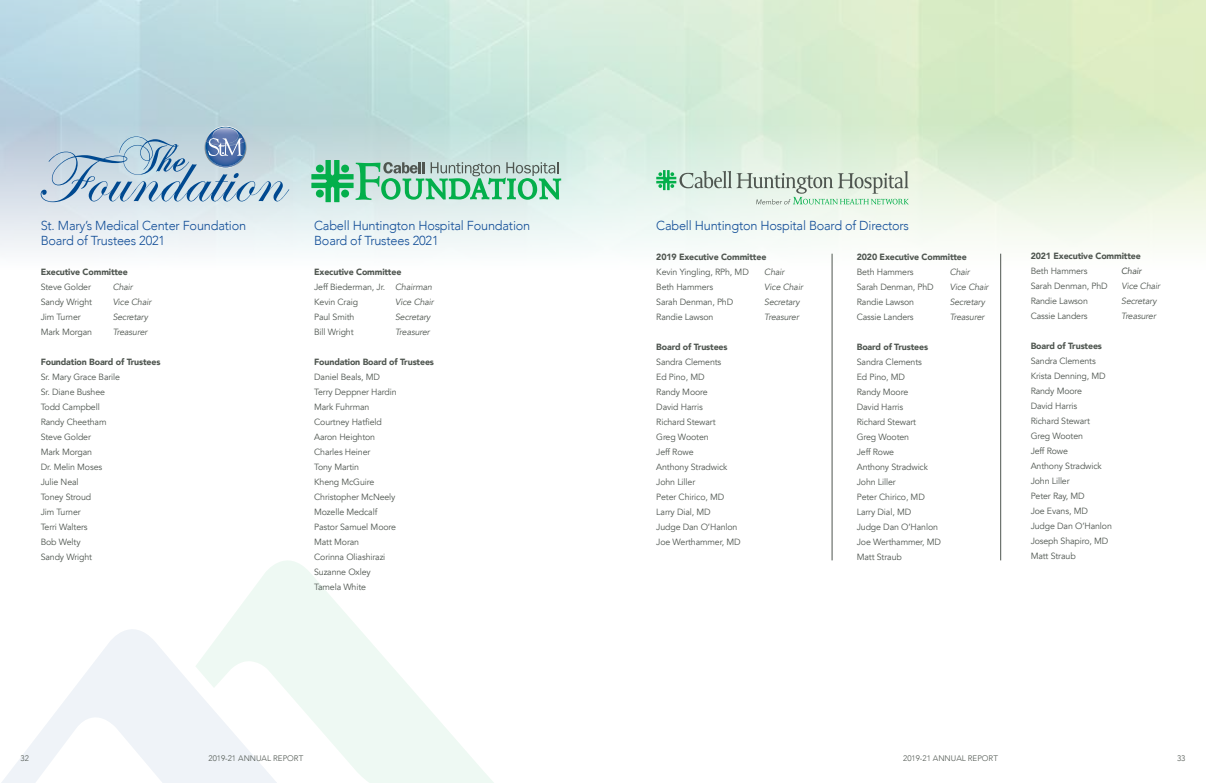
<style>
.page{position:relative;width:1206px;height:783px;background:#fff}
.page>*{position:absolute;margin:0;border:0;box-sizing:border-box;transform-origin:0 0}
.t1{font:300 13px/15px "Avenir";letter-spacing:-.015em;color:#114d97}
.t2{font:9px/15px "Avenir";letter-spacing:-.015em;color:#4f5650}
.t3{font:900 9px "Avenir";letter-spacing:-.015em;color:#4f5650}
.t4{font:italic 9px "Avenir";letter-spacing:-.015em;color:#4f5650}
.t5{font:italic 9px "Avenir";letter-spacing:-.015em;color:#4f5650}
.t6{font:300 8px "Avenir";color:#4f5650}
.s1{font-weight:900}
.s2{font-style:italic}
</style>
<div class="page">
<svg style="left:1px;top:629px;width:194px;height:154px"></svg>
<svg style="left:195px;top:561px;width:299px;height:222px"></svg>
<svg style="left:41px;top:126px;width:248px;height:76px;background:#aac3d5"></svg>
<svg style="left:311px;top:160px;width:250px;height:42px;background:#8fcdaf"></svg>
<hr style="left:832px;top:254px;width:1px;height:306px;background:#4f5650">
<hr style="left:1000px;top:254px;width:1px;height:306px;background:#4f5650">
<svg style="left:656px;top:170px;width:253px;height:34px;background:#c8dccc"></svg>
<h1 class="t1" style="left:41px;top:218px;width:207px">St. Mary’s Medical Center Foundation<br>Board of Trustees 2021</h1>
<p class="t3" style="left:41px;top:264px;width:89px">Executive Committee</p>
<p class="t2" style="left:41px;top:279px;width:52px">Steve Golder</p>
<p class="t4" style="left:113px;top:281px;width:22px">Chair</p>
<p class="t2" style="left:41px;top:294px;width:53px">Sandy Wright</p>
<p class="t4" style="left:113px;top:296px;width:40px">Vice Chair</p>
<p class="t2" style="left:41px;top:309px;width:42px">Jim Turner</p>
<p class="t4" style="left:113px;top:311px;width:37px">Secretary</p>
<p class="t2" style="left:41px;top:324px;width:53px">Mark Morgan</p>
<p class="t4" style="left:113px;top:326px;width:36px">Treasurer</p>
<p class="t3" style="left:41px;top:354px;width:121px">Foundation Board of Trustees</p>
<p class="t2" style="left:41px;top:369px;width:81px">Sr. Mary Grace Barile<br>Sr. Diane Bushee<br>Todd Campbell<br>Randy Cheetham<br>Steve Golder<br>Mark Morgan<br>Dr. Melin Moses<br>Julie Neal<br>Toney Stroud<br>Jim Turner<br>Terri Walters<br>Bob Welty<br>Sandy Wright</p>
<h1 class="t1" style="left:314px;top:218px;width:218px">Cabell Huntington Hospital Foundation<br>Board of Trustees 2021</h1>
<p class="t2" style="left:314px;top:264px;width:119px"><span class="s1">Executive Committee<br></span>Jeff Biederman, Jr. <span class="s2">Chairman<br></span>Kevin Craig</p>
<p class="t4" style="left:395px;top:296px;width:40px">Vice Chair</p>
<p class="t2" style="left:314px;top:309px;width:42px">Paul Smith</p>
<p class="t4" style="left:395px;top:311px;width:37px">Secretary</p>
<p class="t2" style="left:314px;top:324px;width:41px">Bill Wright</p>
<p class="t4" style="left:395px;top:326px;width:36px">Treasurer</p>
<p class="t3" style="left:314px;top:354px;width:121px">Foundation Board of Trustees</p>
<p class="t2" style="left:314px;top:369px;width:84px">Daniel Beals, MD<br>Terry Deppner Hardin<br>Mark Fuhrman<br>Courtney Hatfield<br>Aaron Heighton<br>Charles Heiner<br>Tony Martin<br>Kheng McGuire<br>Christopher McNeely<br>Mozelle Medcalf<br>Pastor Samuel Moore<br>Matt Moran<br>Corinna Oliashirazi<br>Suzanne Oxley<br>Tamela White</p>
<p class="t6" style="left:21px;top:753px;width:10px">32</p>
<p class="t6" style="left:209px;top:753px;width:96px">2019-21 ANNUAL REPORT</p>
<h1 class="t1" style="left:656px;top:218px;width:254px">Cabell Huntington Hospital Board of Directors</h1>
<p class="t3" style="left:656px;top:249px;width:112px">2019 Executive Committee</p>
<p class="t2" style="left:656px;top:264px;width:94px">Kevin Yingling, RPh, MD</p>
<p class="t4" style="left:764px;top:266px;width:22px">Chair</p>
<p class="t2" style="left:656px;top:279px;width:58px">Beth Hammers</p>
<p class="t4" style="left:764px;top:281px;width:40px">Vice Chair</p>
<p class="t2" style="left:656px;top:294px;width:78px">Sarah Denman, PhD</p>
<p class="t4" style="left:764px;top:296px;width:37px">Secretary</p>
<p class="t2" style="left:656px;top:309px;width:59px">Randie Lawson</p>
<p class="t4" style="left:764px;top:311px;width:36px">Treasurer</p>
<p class="t3" style="left:656px;top:339px;width:73px">Board of Trustees</p>
<p class="t2" style="left:656px;top:354px;width:86px">Sandra Clements<br>Ed Pino, MD<br>Randy Moore<br>David Harris<br>Richard Stewart<br>Greg Wooten<br>Jeff Rowe<br>Anthony Stradwick<br>John Liller<br>Peter Chirico, MD<br>Larry Dial, MD<br>Judge Dan O’Hanlon<br>Joe Werthammer, MD</p>
<p class="t3" style="left:857px;top:249px;width:112px">2020 Executive Committee</p>
<p class="t2" style="left:857px;top:265px;width:58px">Beth Hammers</p>
<p class="t4" style="left:950px;top:267px;width:22px">Chair</p>
<p class="t2" style="left:857px;top:280px;width:78px">Sarah Denman, PhD</p>
<p class="t4" style="left:950px;top:282px;width:40px">Vice Chair</p>
<p class="t2" style="left:857px;top:295px;width:59px">Randie Lawson</p>
<p class="t4" style="left:950px;top:297px;width:37px">Secretary</p>
<p class="t2" style="left:857px;top:310px;width:58px">Cassie Landers</p>
<p class="t4" style="left:950px;top:312px;width:36px">Treasurer</p>
<p class="t3" style="left:857px;top:339px;width:73px">Board of Trustees</p>
<p class="t2" style="left:857px;top:355px;width:86px">Sandra Clements<br>Ed Pino, MD<br>Randy Moore<br>David Harris<br>Richard Stewart<br>Greg Wooten<br>Jeff Rowe<br>Anthony Stradwick<br>John Liller<br>Peter Chirico, MD<br>Larry Dial, MD<br>Judge Dan O’Hanlon<br>Joe Werthammer, MD<br>Matt Straub</p>
<p class="t3" style="left:1031px;top:248px;width:112px">2021 Executive Committee</p>
<p class="t2" style="left:1031px;top:264px;width:58px">Beth Hammers</p>
<p class="t5" style="left:1121px;top:266px;width:22px">Chair</p>
<p class="t2" style="left:1031px;top:279px;width:78px">Sarah Denman, PhD</p>
<p class="t4" style="left:1121px;top:281px;width:40px">Vice Chair</p>
<p class="t2" style="left:1031px;top:294px;width:59px">Randie Lawson</p>
<p class="t4" style="left:1121px;top:296px;width:37px">Secretary</p>
<p class="t2" style="left:1031px;top:309px;width:58px">Cassie Landers</p>
<p class="t4" style="left:1121px;top:311px;width:36px">Treasurer</p>
<p class="t3" style="left:1031px;top:338px;width:73px">Board of Trustees</p>
<p class="t2" style="left:1031px;top:354px;width:83px">Sandra Clements<br>Krista Denning, MD<br>Randy Moore<br>David Harris<br>Richard Stewart<br>Greg Wooten<br>Jeff Rowe<br>Anthony Stradwick<br>John Liller<br>Peter Ray, MD<br>Joe Evans, MD<br>Judge Dan O’Hanlon<br>Joseph Shapiro, MD<br>Matt Straub</p>
<p class="t6" style="left:903px;top:753px;width:96px">2019-21 ANNUAL REPORT</p>
<p class="t6" style="left:1177px;top:753px;width:10px">33</p>
</div>
